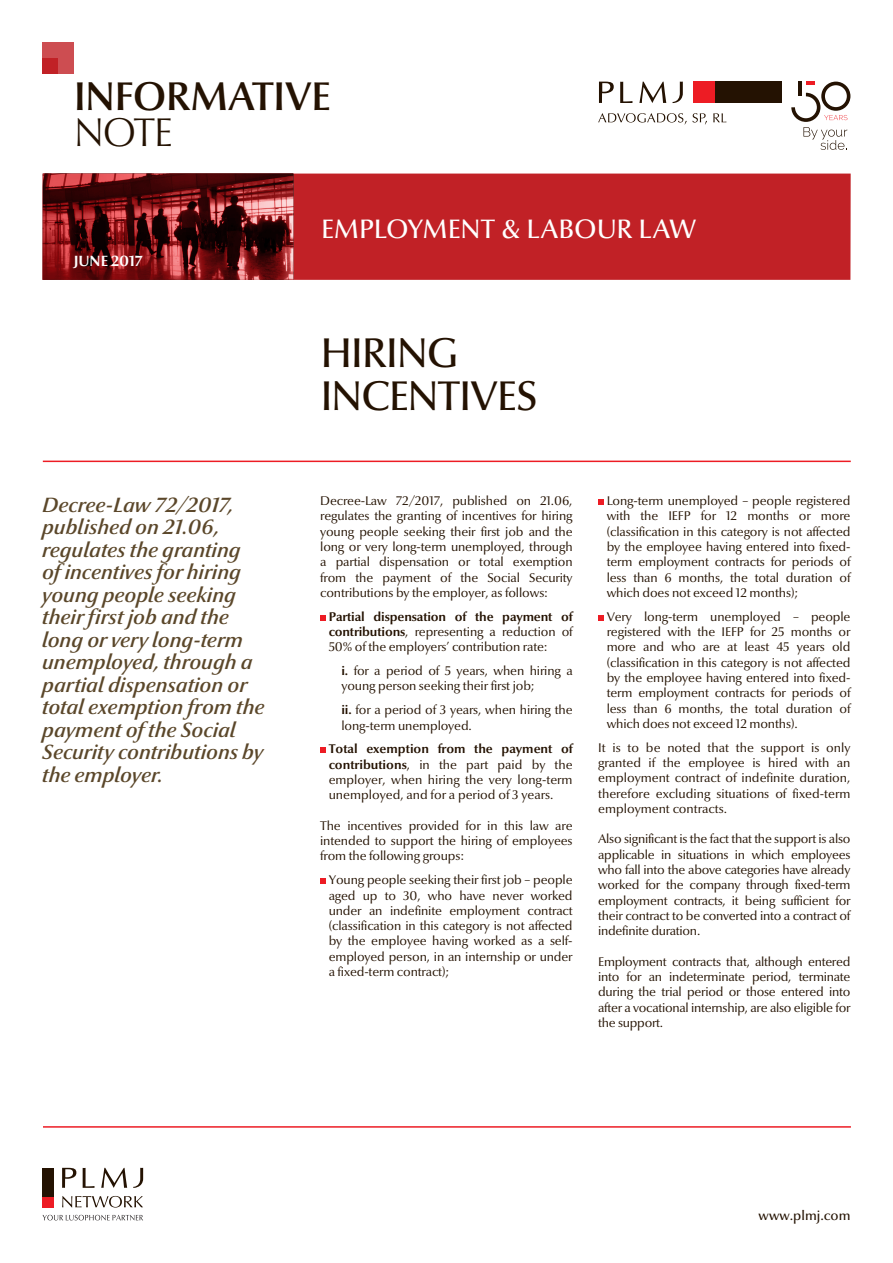
<style>
.page{position:relative;width:893px;height:1263px;background:#fff}
.page>*{position:absolute;margin:0;border:0;box-sizing:border-box;transform-origin:0 0}
.t1{font:500 42px "Optima Nova LT";letter-spacing:-.03em;color:#241202}
.t2{font:600 40.5px "Optima Nova LT";letter-spacing:-.015em;color:#241202}
.t3{font:300 40.5px "Optima Nova LT";color:#241202}
.t4{font:27px "Optima Nova LT Medium Os F";letter-spacing:-.005em;color:#fff}
.t5{font:italic 600 21px/22.5px "Optima Nova LT";color:#5b472a}
.t6{font:700 15px "Optima Nova LT";color:#fff}
.t7{font:500 13.5px "Optima Nova LT";color:#241202}
.Corpo{font:12.75px/15.3px "Optima Nova LT";letter-spacing:-.01em;color:#241202;text-align:justify}
.s1{font-weight:700}
</style>
<div class="page">
<hr style="left:43px;top:461px;width:808px;height:1px;background:#ed1c24">
<div style="left:43px;top:174px;width:808px;height:106px;background:#c12126"></div>
<div style="left:43px;top:43px;width:31px;height:31px;background:#cd4d51"></div>
<div style="left:43px;top:58px;width:15px;height:16px;background:#c12126"></div>
<svg style="left:43px;top:174px;width:250px;height:106px;background:#6b1a1d"></svg>
<hr style="left:43px;top:1126px;width:808px;height:2px;background:#ed1c24">
<svg style="left:320px;top:615px;width:6px;height:6px"></svg>
<svg style="left:320px;top:747px;width:6px;height:6px"></svg>
<svg style="left:320px;top:878px;width:6px;height:6px"></svg>
<svg style="left:598px;top:499px;width:6px;height:6px"></svg>
<svg style="left:598px;top:615px;width:6px;height:6px"></svg>
<svg style="left:43px;top:1215px;width:100px;height:5px"></svg>
<div style="left:43px;top:1196px;width:11px;height:11px;background:#ed1c24"></div>
<div style="left:43px;top:1168px;width:11px;height:28px;background:#241202"></div>
<svg style="left:62px;top:1168px;width:81px;height:20px"></svg>
<svg style="left:62px;top:1196px;width:81px;height:11px"></svg>
<svg style="left:791px;top:82px;width:59px;height:68px"></svg>
<div style="left:715px;top:82px;width:66px;height:21px;background:#241202"></div>
<div style="left:693px;top:82px;width:22px;height:21px;background:#ed1c24"></div>
<svg style="left:599px;top:82px;width:84px;height:21px"></svg>
<svg style="left:598px;top:113px;width:109px;height:12px"></svg>
<svg style="left:713px;top:113px;width:13px;height:9px"></svg>
<p class="t2" style="left:74px;top:73px;width:259px">INFORMATIVE</p>
<p class="t3" style="left:74px;top:108px;width:101px">NOTE</p>
<p class="t6" style="left:74px;top:252px;width:71px">JUNE 2017</p>
<p class="t5" style="left:43px;top:494px;width:224px">Decree-Law 72/2017, published on 21.06, regulates the granting<br>of incentives for hiring young people seeking their first job and the long or very long-term unemployed, through a partial dispensation or total exemption from the payment of the Social<br>Security contributions by the employer.</p>
<p class="t4" style="left:321px;top:213px;width:377px">EMPLOYMENT &amp; LABOUR LAW</p>
<p class="t1" style="left:320px;top:328px;width:140px">HIRING</p>
<p class="t1" style="left:320px;top:372px;width:219px">INCENTIVES</p>
<p class="Corpo" style="left:320px;top:493px;width:254px">Decree-Law 72/2017, published on 21.06, regulates the granting of incentives for hiring young people seeking their first job and the long or very long-term unemployed, through a partial dispensation or total exemption from the payment of the Social Security contributions by the employer, as follows:</p>
<p class="Corpo" style="left:329px;top:609px;width:245px"><span class="s1">Partial dispensation of the payment of contributions</span>, representing a reduction of 50% of the employers’ contribution rate:</p>
<p class="Corpo" style="left:341px;top:663px;width:233px"><span class="s1">i.</span> for a period of 5 years, when hiring a young person seeking their first job;</p>
<p class="Corpo" style="left:341px;top:702px;width:233px"><span class="s1">ii.</span> for a period of 3 years, when hiring the long-term unemployed.</p>
<p class="Corpo" style="left:329px;top:742px;width:245px"><span class="s1">Total exemption from the payment of contributions</span>, in the part paid by the employer, when hiring the very long-term unemployed, and for a period of 3 years.</p>
<p class="Corpo" style="left:320px;top:818px;width:254px">The incentives provided for in this law are intended to support the hiring of employees from the following groups:</p>
<p class="Corpo" style="left:329px;top:872px;width:245px">Young people seeking their first job – people aged up to 30, who have never worked under an indefinite employment contract (classification in this category is not affected by the employee having worked as a self&shy;employed person, in an internship or under a fixed-term contract);</p>
<p class="Corpo" style="left:607px;top:493px;width:245px">Long-term unemployed – people registered with the IEFP for 12 months or more (classification in this category is not affected by the employee having entered into fixed&shy;term employment contracts for periods of less than 6 months, the total duration of which does not exceed 12 months);</p>
<p class="Corpo" style="left:607px;top:609px;width:245px">Very long-term unemployed – people registered with the IEFP for 25 months or more and who are at least 45 years old (classification in this category is not affected by the employee having entered into fixed&shy;term employment contracts for periods of less than 6 months, the total duration of which does not exceed 12 months).</p>
<p class="Corpo" style="left:598px;top:740px;width:254px">It is to be noted that the support is only granted if the employee is hired with an employment contract of indefinite duration, therefore excluding situations of fixed-term employment contracts.</p>
<p class="Corpo" style="left:598px;top:832px;width:254px">Also significant is the fact that the support is also applicable in situations in which employees who fall into the above categories have already worked for the company through fixed-term employment contracts, it being sufficient for their contract to be converted into a contract of indefinite duration.</p>
<p class="Corpo" style="left:598px;top:954px;width:254px">Employment contracts that, although entered into for an indeterminate period, terminate during the trial period or those entered into after a vocational internship, are also eligible for the support.</p>
<p class="t7" style="left:759px;top:1208px;width:93px">www.plmj.com</p>
</div>
